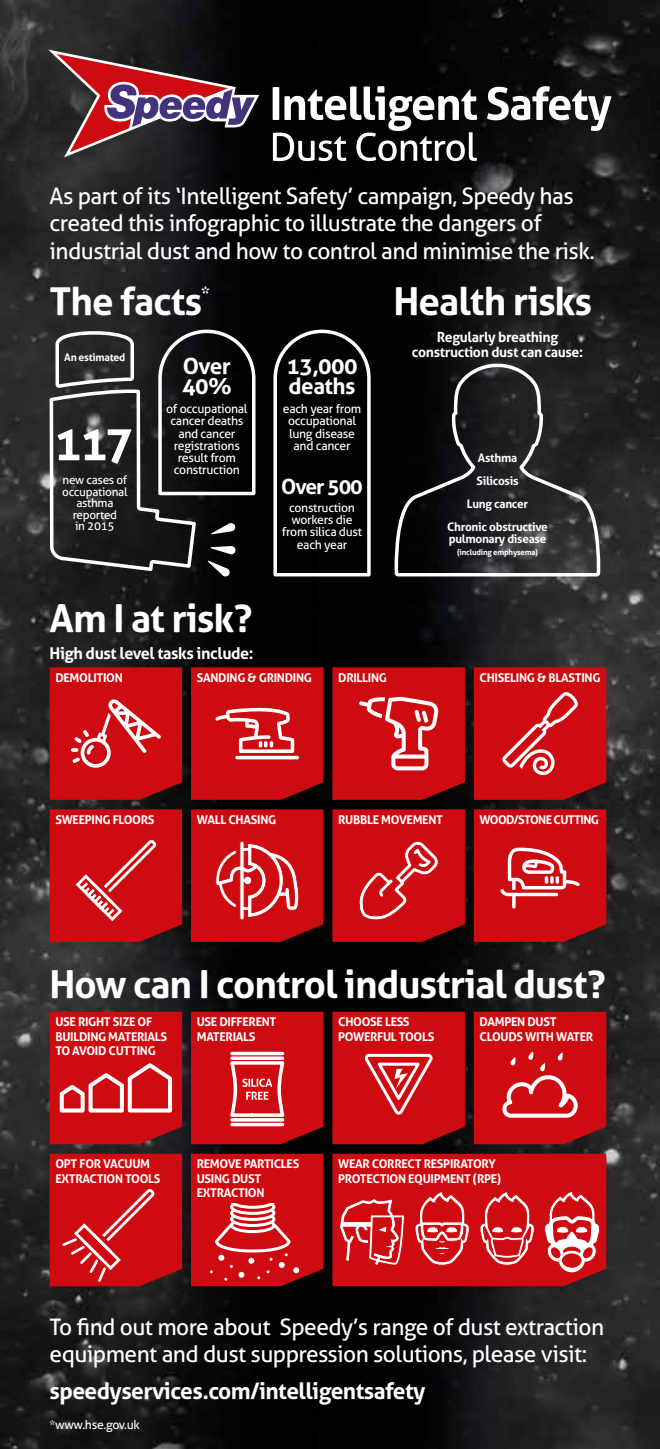
<style>
.page{position:relative;width:660px;height:1449px;background:#fff}
.page>*{position:absolute;margin:0;border:0;box-sizing:border-box;transform-origin:0 0}
.t1{font:700 38.5px "Aller";letter-spacing:-.025em;color:#fff}
.t2{font:22.75px/27.3px "Aller";letter-spacing:-.025em;color:#fff}
.t3{font:700 22.75px "Aller";letter-spacing:-.025em;color:#fff}
.t4{font:700 22.4px/20.3px "Aller";letter-spacing:-.025em;color:#fff}
.t5{font:700 21px "Aller";letter-spacing:-.05em;color:#fff}
.t6{font:700 16.1px "Aller";letter-spacing:-.025em;color:#fff}
.t7{font:700 14px/14.9px "Aller";letter-spacing:-.025em;color:#fff;text-align:center}
.t8{font:12.25px/12.2px "Aller";letter-spacing:-.025em;color:#fff;text-align:center}
.t9{font:700 12.08px/14.2px "Aller";letter-spacing:-.025em;color:#fff}
.t10{font:700 12.08px "Aller";letter-spacing:-.05em;color:#fff}
.t11{font:700 11.72px/22.9px "Aller";letter-spacing:-.025em;color:#fff;text-align:center}
.t12{font:11.72px/11.4px "Aller";letter-spacing:-.025em;color:#fff;text-align:center}
.t13{font:700 10.5px "Aller";letter-spacing:-.025em;color:#fff}
.t14{font:700 7.88px "Aller";letter-spacing:-.025em;color:#fff}
</style>
<div class="page">
<img style="left:0;top:0;width:311px;height:1449px">
<img style="left:311px;top:0;width:349px;height:1449px">
<svg style="left:272px;top:328px;width:100px;height:250px"></svg>
<svg style="left:50px;top:667px;width:132px;height:133px"></svg>
<svg style="left:191px;top:809px;width:132px;height:133px"></svg>
<svg style="left:332px;top:667px;width:133px;height:133px"></svg>
<svg style="left:474px;top:809px;width:132px;height:133px"></svg>
<svg style="left:332px;top:809px;width:133px;height:133px"></svg>
<svg style="left:191px;top:667px;width:132px;height:133px"></svg>
<hr style="left:235px;top:756px;width:64px;height:3px;background:#fff;border-radius:2px">
<svg style="left:474px;top:667px;width:132px;height:133px"></svg>
<svg style="left:50px;top:809px;width:132px;height:133px"></svg>
<svg style="left:50px;top:1011px;width:132px;height:133px"></svg>
<svg style="left:332px;top:1011px;width:133px;height:133px"></svg>
<svg style="left:50px;top:1153px;width:132px;height:133px"></svg>
<svg style="left:474px;top:1011px;width:132px;height:133px"></svg>
<svg style="left:332px;top:1153px;width:274px;height:133px"></svg>
<svg style="left:191px;top:1153px;width:132px;height:133px"></svg>
<svg style="left:273px;top:86px;width:338px;height:75px"></svg>
<svg style="left:48px;top:50px;width:211px;height:107px"></svg>
<svg style="left:48px;top:326px;width:209px;height:251px"></svg>
<svg style="left:191px;top:1011px;width:132px;height:133px"></svg>
<svg style="left:393px;top:288px;width:209px;height:290px"></svg>
<h2 class="t2" style="left:50px;top:182px;width:547px">As part of its ‘Intelligent Safety’ campaign, Speedy has created this infographic to illustrate the dangers of industrial dust and how to control and minimise the risk.</h2>
<h1 class="t1" style="left:50px;top:277px;width:162px">The facts<sup>*</sup></h1>
<p class="t13" style="left:64px;top:351px;width:63px">An estimated</p>
<p class="t12" style="left:62px;top:474px;width:67px">new cases of occupational asthma reported<br>in 2015</p>
<h3 class="t4" style="left:182px;top:356px;width:51px">Over<br>40%</h3>
<p class="t8" style="left:166px;top:402px;width:83px">of occupational cancer deaths and cancer registrations result from construction</p>
<h3 class="t4" style="left:286px;top:356px;width:73px">13,000 deaths</h3>
<p class="t8" style="left:283px;top:402px;width:80px">each year from occupational lung disease and cancer</p>
<h3 class="t5" style="left:281px;top:473px;width:83px">Over 500</h3>
<p class="t8" style="left:282px;top:501px;width:82px">construction workers die from silica dust each year</p>
<h1 class="t1" style="left:393px;top:277px;width:200px">Health risks</h1>
<p class="t7" style="left:412px;top:330px;width:173px">Regularly breathing construction dust can cause:</p>
<p class="t11" style="left:447px;top:447px;width:102px">Asthma<br>Silicosis<br>Lung cancer<br>Chronic obstructive</p>
<p class="t11" style="left:449px;top:527px;width:99px">pulmonary disease</p>
<p class="t14" style="left:457px;top:547px;width:83px">(including emphysema)</p>
<h1 class="t1" style="left:50px;top:595px;width:204px">Am I at risk?</h1>
<h3 class="t6" style="left:50px;top:643px;width:205px">High dust level tasks include:</h3>
<p class="t9" style="left:55px;top:670px;width:69px">DEMOLITION</p>
<p class="t9" style="left:197px;top:670px;width:117px">SANDING &amp; GRINDING</p>
<p class="t9" style="left:479px;top:670px;width:122px">CHISELING &amp; BLASTING</p>
<p class="t9" style="left:338px;top:670px;width:50px">DRILLING</p>
<p class="t9" style="left:55px;top:812px;width:101px">SWEEPING FLOORS</p>
<p class="t9" style="left:197px;top:812px;width:81px">WALL CHASING</p>
<p class="t9" style="left:338px;top:812px;width:106px">RUBBLE MOVEMENT</p>
<p class="t10" style="left:479px;top:812px;width:121px">WOOD/STONE CUTTING</p>
<h1 class="t1" style="left:50px;top:960px;width:557px">How can I control industrial dust?</h1>
<p class="t9" style="left:55px;top:1015px;width:113px">USE RIGHT SIZE OF<br>BUILDING MATERIALS<br>TO AVOID CUTTING</p>
<p class="t9" style="left:197px;top:1015px;width:81px">USE DIFFERENT<br>MATERIALS</p>
<p class="t9" style="left:338px;top:1015px;width:98px">CHOOSE LESS<br>POWERFUL TOOLS</p>
<p class="t9" style="left:479px;top:1015px;width:115px">DAMPEN DUST<br>CLOUDS WITH WATER</p>
<p class="t9" style="left:55px;top:1157px;width:107px">OPT FOR VACUUM<br>EXTRACTION TOOLS</p>
<p class="t9" style="left:197px;top:1157px;width:104px">REMOVE PARTICLES<br>USING DUST<br>EXTRACTION</p>
<p class="t9" style="left:338px;top:1157px;width:165px">WEAR CORRECT RESPIRATORY<br>PROTECTION EQUIPMENT (RPE)</p>
<h2 class="t2" style="left:50px;top:1313px;width:556px">To find out more about Speedy’s range of dust extraction equipment and dust suppression solutions, please visit:</h2>
<h2 class="t3" style="left:50px;top:1377px;width:377px">speedyservices.com/intelligentsafety</h2>
<p class="t8" style="left:50px;top:1418px;width:92px">*www.hse.gov.uk</p>
</div>
